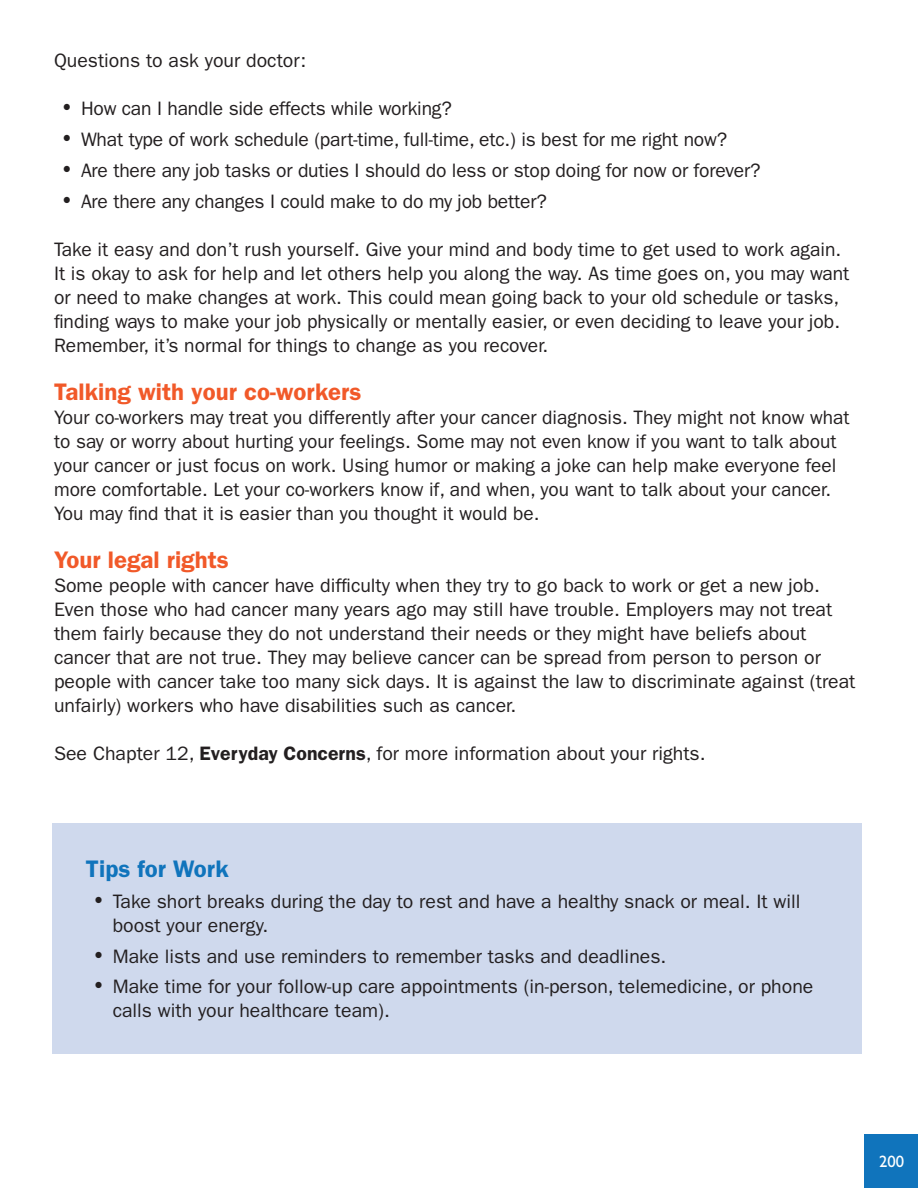
<style>
.page{position:relative;width:918px;height:1188px;background:#fff}
.page>*{position:absolute;margin:0;border:0;box-sizing:border-box;transform-origin:0 0}
.t1{font:600 24px "ITC Franklin Gothic Std";color:#f15929}
.t2{font:600 24px "ITC Franklin Gothic Std";color:#1074bc}
.t3{font:19.5px/24px "ITC Franklin Gothic Std";color:#231f20}
.t4{font:16.5px "Humanist 521 BT";color:#fff}
.s1{font-family:"Humanist Slabserif 712 BT";font-size:21px}
.s2{font-weight:600}
</style>
<div class="page">
<div style="left:864px;top:1134px;width:54px;height:54px;background:#1074bc"></div>
<div style="left:52px;top:824px;width:810px;height:230px;background:#cfd9ed"></div>
<p class="t3" style="left:54px;top:49px;width:254px">Questions to ask your doctor:</p>
<p class="t3" style="left:61px;top:97px;width:393px"><span class="s1">•</span> How can I handle side effects while working?</p>
<p class="t3" style="left:61px;top:128px;width:668px"><span class="s1">•</span> What type of work schedule (part-time, full-time, etc.) is best for me right now?</p>
<p class="t3" style="left:61px;top:158px;width:701px"><span class="s1">•</span> Are there any job tasks or duties I should do less or stop doing for now or forever?</p>
<p class="t3" style="left:61px;top:189px;width:488px"><span class="s1">•</span> Are there any changes I could make to do my job better?</p>
<p class="t3" style="left:54px;top:237px;width:797px">Take it easy and don’t rush yourself. Give your mind and body time to get used to work again.<br>It is okay to ask for help and let others help you along the way. As time goes on, you may want or need to make changes at work. This could mean going back to your old schedule or tasks, finding ways to make your job physically or mentally easier, or even deciding to leave your job.<br>Remember, it’s normal for things to change as you recover.</p>
<p class="t1" style="left:54px;top:377px;width:309px">Talking with your co-workers</p>
<p class="t3" style="left:54px;top:405px;width:797px">Your co-workers may treat you differently after your cancer diagnosis. They might not know what to say or worry about hurting your feelings. Some may not even know if you want to talk about your cancer or just focus on work. Using humor or making a joke can help make everyone feel more comfortable. Let your co-workers know if, and when, you want to talk about your cancer.<br>You may find that it is easier than you thought it would be.</p>
<p class="t1" style="left:54px;top:545px;width:176px">Your legal rights</p>
<p class="t3" style="left:54px;top:573px;width:803px">Some people with cancer have difficulty when they try to go back to work or get a new job.<br>Even those who had cancer many years ago may still have trouble. Employers may not treat them fairly because they do not understand their needs or they might have beliefs about cancer that are not true. They may believe cancer can be spread from person to person or people with cancer take too many sick days. It is against the law to discriminate against (treat unfairly) workers who have disabilities such as cancer.</p>
<p class="t3" style="left:54px;top:741px;width:653px">See Chapter 12, <span class="s2">Everyday Concerns</span>, for more information about your rights.</p>
<p class="t2" style="left:86px;top:855px;width:145px">Tips for Work</p>
<p class="t3" style="left:113px;top:889px;width:689px;text-indent:-20px"><span class="s1">•</span> Take short breaks during the day to rest and have a healthy snack or meal. It will boost your energy.</p>
<p class="t3" style="left:92px;top:944px;width:575px"><span class="s1">•</span> Make lists and use reminders to remember tasks and deadlines.</p>
<p class="t3" style="left:113px;top:975px;width:702px;text-indent:-20px"><span class="s1">•</span> Make time for your follow-up care appointments (in-person, telemedicine, or phone calls with your healthcare team).</p>
<p class="t4" style="left:879px;top:1151px;width:26px">200</p>
</div>
